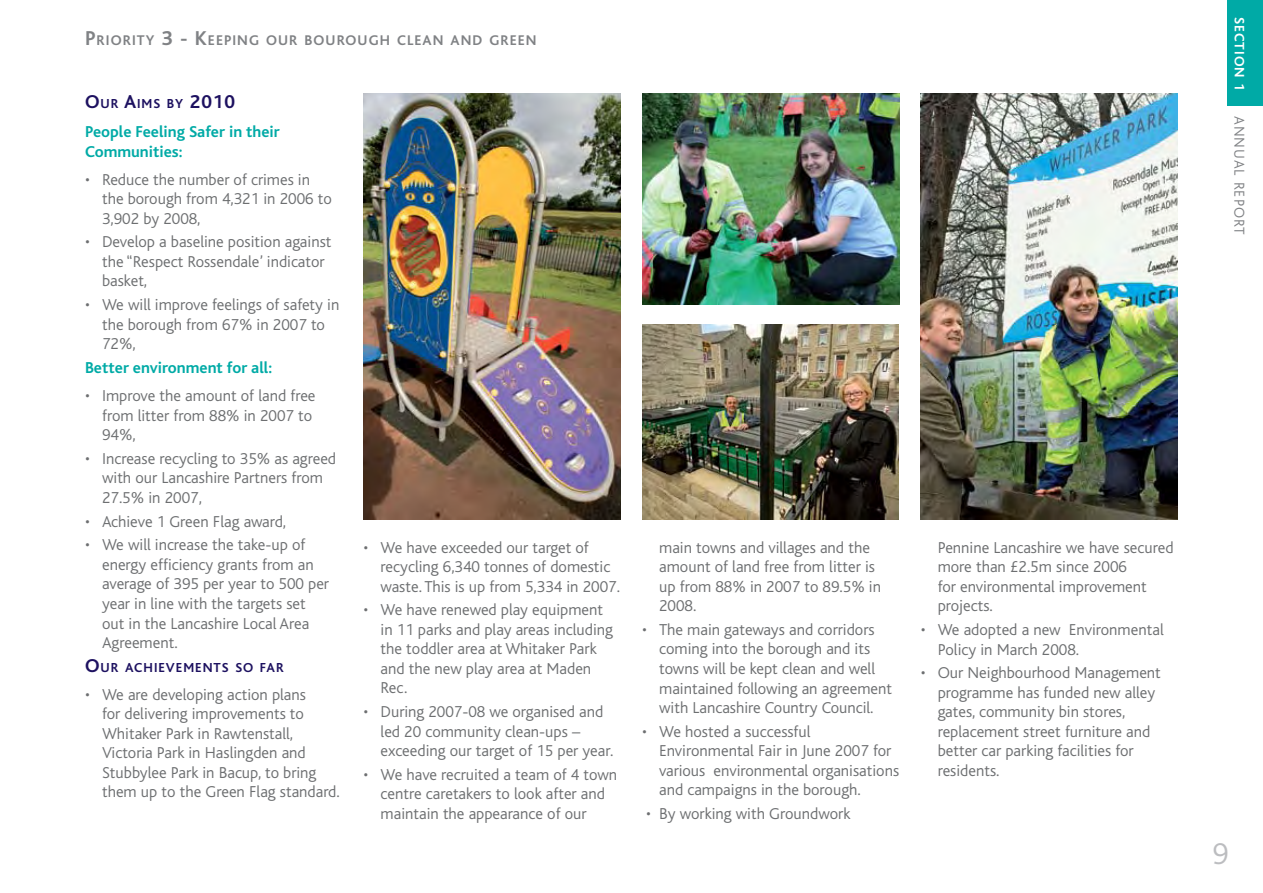
<style>
.page{position:relative;width:1263px;height:893px;background:#fff}
.page>*{position:absolute;margin:0;border:0;box-sizing:border-box;transform-origin:0 0}
.t1{font:300 31.5px "Bliss";color:#bcbdc0}
.t2{font:300 16.5px/19.5px "Bliss";color:#6d6f71}
.t3{font:700 16.5px/19.8px "Bliss";color:#00aaa6}
.t4{font:300 15px "Bliss";letter-spacing:.07em;color:#808285}
.t5{font:700 14.7px "Bliss";letter-spacing:.07em;color:#808285}
.t6{font:700 14.25px "Bliss";letter-spacing:.07em;color:#fff}
.t7{font:700 13.65px "Bliss";letter-spacing:.07em;color:#1d1160}
.s1{font-size:21px}
.s2{font-size:19.5px}
.s3{font-weight:700;font-size:14.25px;color:#fff}
</style>
<div class="page">
<img style="left:364px;top:94px;width:257px;height:425px">
<img style="left:642px;top:94px;width:257px;height:210px">
<img style="left:921px;top:94px;width:257px;height:425px">
<img style="left:642px;top:325px;width:257px;height:194px">
<div style="left:1228px;top:0;width:35px;height:105px;background:#00aaa6"></div>
<p class="t5" style="left:85px;top:32px;width:453px"><span class="s1">P</span>RIORITY <span class="s1">3 - K</span>EEPING OUR BOUROUGH CLEAN AND GREEN</p>
<p class="t7" style="left:85px;top:97px;width:151px"><span class="s2">O</span>UR <span class="s2">A</span>IMS BY <span class="s2">2010</span></p>
<p class="t3" style="left:85px;top:122px;width:196px">People Feeling Safer in their<br>Communities:</p>
<p class="t2" style="left:102px;top:170px;width:231px;text-indent:-17px">• Reduce the number of crimes in the borough from 4,321 in 2006 to<br>3,902 by 2008,</p>
<p class="t2" style="left:102px;top:232px;width:231px;text-indent:-17px">• Develop a baseline position against the “Respect Rossendale’ indicator basket,</p>
<p class="t2" style="left:102px;top:295px;width:239px;text-indent:-17px">• We will improve feelings of safety in the borough from 67% in 2007 to<br>72%,</p>
<p class="t3" style="left:85px;top:358px;width:189px">Better environment for all:</p>
<p class="t2" style="left:102px;top:386px;width:215px;text-indent:-17px">• Improve the amount of land free from litter from 88% in 2007 to<br>94%,</p>
<p class="t2" style="left:102px;top:449px;width:236px;text-indent:-17px">• Increase recycling to 35% as agreed with our Lancashire Partners from<br>27.5% in 2007,</p>
<p class="t2" style="left:85px;top:512px;width:203px">• Achieve 1 Green Flag award,</p>
<p class="t2" style="left:102px;top:536px;width:229px;text-indent:-17px">• We will increase the take-up of energy efficiency grants from an average of 395 per year to 500 per year in line with the targets set out in the Lancashire Local Area<br>Agreement.</p>
<p class="t7" style="left:85px;top:660px;width:200px"><span class="s2">O</span>UR ACHIEVEMENTS SO FAR</p>
<p class="t2" style="left:102px;top:685px;width:239px;text-indent:-17px">• We are developing action plans<br>for delivering improvements to<br>Whitaker Park in Rawtenstall,<br>Victoria Park in Haslingden and<br>Stubbylee Park in Bacup, to bring them up to the Green Flag standard.</p>
<p class="t2" style="left:381px;top:538px;width:241px;text-indent:-17px">• We have exceeded our target of recycling 6,340 tonnes of domestic waste. This is up from 5,334 in 2007.</p>
<p class="t2" style="left:381px;top:601px;width:234px;text-indent:-17px">• We have renewed play equipment in 11 parks and play areas including the toddler area at Whitaker Park and the new play area at Maden<br>Rec.</p>
<p class="t2" style="left:381px;top:702px;width:234px;text-indent:-17px">• During 2007-08 we organised and led 20 community clean-ups – exceeding our target of 15 per year.</p>
<p class="t2" style="left:381px;top:765px;width:238px;text-indent:-17px">• We have recruited a team of 4 town centre caretakers to look after and maintain the appearance of our</p>
<p class="t2" style="left:659px;top:538px;width:223px">main towns and villages and the amount of land free from litter is up from 88% in 2007 to 89.5% in<br>2008.</p>
<p class="t2" style="left:659px;top:620px;width:234px;text-indent:-17px">• The main gateways and corridors coming into the borough and its towns will be kept clean and well maintained following an agreement with Lancashire Country Council.</p>
<p class="t2" style="left:659px;top:722px;width:242px;text-indent:-17px">• We hosted a successful<br>Environmental Fair in June 2007 for various environmental organisations and campaigns in the borough.</p>
<p class="t2" style="left:646px;top:804px;width:206px">• By working with Groundwork</p>
<p class="t2" style="left:938px;top:538px;width:237px">Pennine Lancashire we have secured more than £2.5m since 2006<br>for environmental improvement projects.</p>
<p class="t2" style="left:938px;top:620px;width:228px;text-indent:-17px">• We adopted a new Environmental<br>Policy in March 2008.</p>
<p class="t2" style="left:938px;top:663px;width:225px;text-indent:-17px">• Our Neighbourhood Management programme has funded new alley gates, community bin stores, replacement street furniture and better car parking facilities for residents.</p>
<p class="t6" style="left:1247px;top:17px;width:75px;rotate:90deg">SECTION 1</p>
<p class="t4" style="left:1247px;top:116px;width:192px;rotate:90deg">ANNUAL REPORT <span class="s3">ECTION 1</span></p>
<p class="t1" style="left:1212px;top:837px;width:18px">9</p>
</div>
